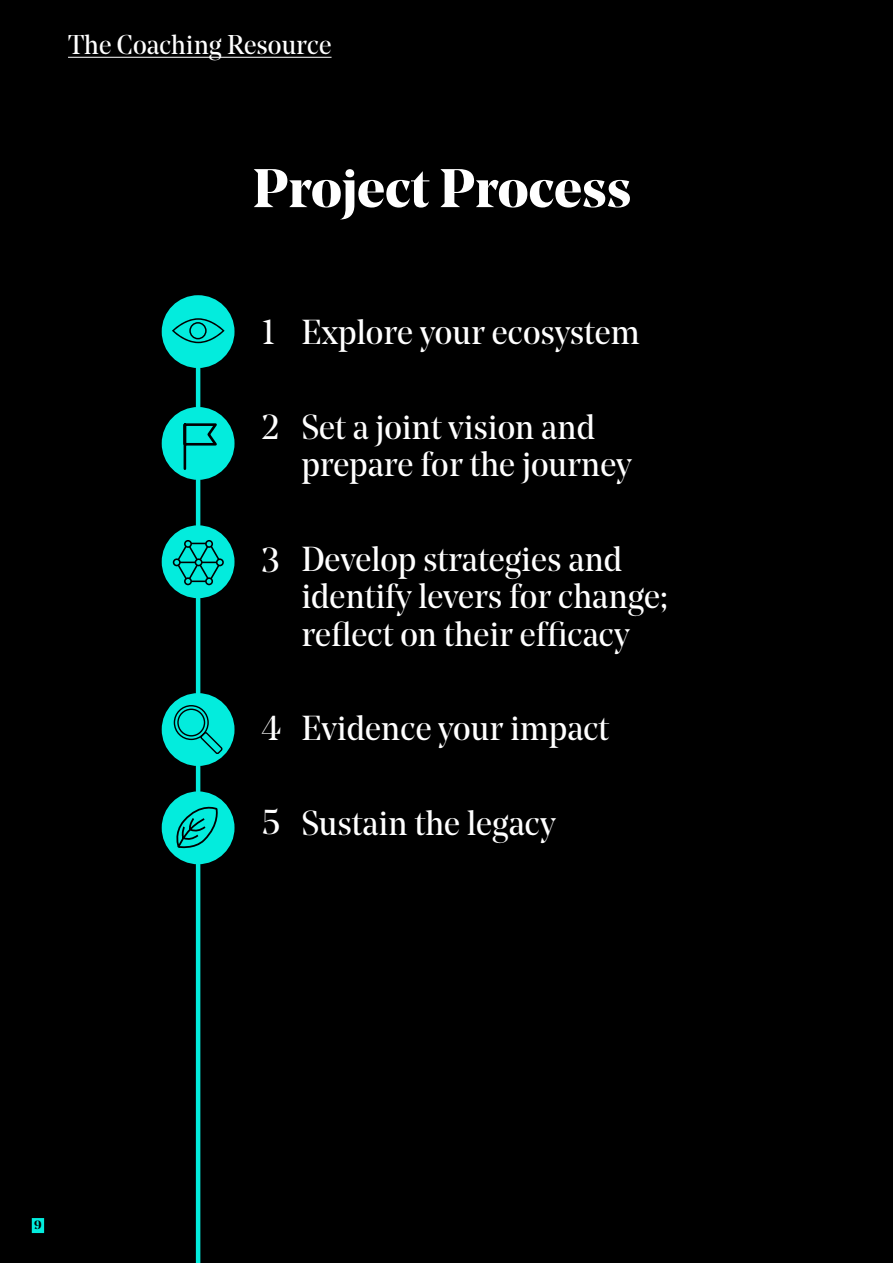
<style>
.page{position:relative;width:893px;height:1263px;background:#000}
.page>*{position:absolute;margin:0;border:0;box-sizing:border-box;transform-origin:0 0}
.t1{font:700 54.15px "Noe Display";color:#fff}
.t2{font:34.5px/37.5px "Noe Display";color:#fff}
.t3{font:27px "Noe Display";color:#fff}
.t4{font:700 12px "Noe Display";color:#000}
</style>
<div class="page">
<hr style="left:196px;top:318px;width:4px;height:945px;background:#03ecdd">
<hr style="left:68px;top:57px;width:264px;height:1px;background:#fff">
<div style="left:162px;top:791px;width:73px;height:73px;background:#03ecdd;border-radius:50%"></div>
<div style="left:162px;top:295px;width:73px;height:73px;background:#03ecdd;border-radius:50%"></div>
<div style="left:162px;top:693px;width:73px;height:73px;background:#03ecdd;border-radius:50%"></div>
<div style="left:162px;top:525px;width:73px;height:73px;background:#03ecdd;border-radius:50%"></div>
<div style="left:162px;top:407px;width:73px;height:73px;background:#03ecdd;border-radius:50%"></div>
<svg style="left:183px;top:423px;width:34px;height:47px"></svg>
<svg style="left:173px;top:800px;width:45px;height:49px"></svg>
<div style="left:184px;top:540px;width:8px;height:8px;border:2px solid #000;border-radius:50%"></div>
<div style="left:205px;top:540px;width:8px;height:8px;border:2px solid #000;border-radius:50%"></div>
<div style="left:184px;top:577px;width:8px;height:8px;border:2px solid #000;border-radius:50%"></div>
<div style="left:205px;top:577px;width:8px;height:8px;border:2px solid #000;border-radius:50%"></div>
<div style="left:216px;top:558px;width:8px;height:8px;border:2px solid #000;border-radius:50%"></div>
<svg style="left:174px;top:541px;width:49px;height:43px"></svg>
<div style="left:173px;top:558px;width:8px;height:8px;border:2px solid #000;border-radius:50%"></div>
<hr style="left:180px;top:562px;width:37px;height:1px;background:#000">
<div style="left:195px;top:559px;width:7px;height:6px;background:#03ecdd;border-radius:50%"></div>
<div style="left:195px;top:558px;width:8px;height:8px;border:2px solid #000;border-radius:50%"></div>
<svg style="left:172px;top:318px;width:53px;height:25px"></svg>
<svg style="left:173px;top:705px;width:50px;height:49px"></svg>
<div style="left:32px;top:1218px;width:12px;height:15px;background:#03ecdd"></div>
<p class="t3" style="left:68px;top:28px;width:265px">The Coaching Resource</p>
<h1 class="t1" style="left:253px;top:153px;width:380px">Project Process</h1>
<p class="t2" style="left:261px;top:313px;width:15px">1</p>
<p class="t2" style="left:301px;top:313px;width:340px">Explore your ecosystem</p>
<p class="t2" style="left:261px;top:408px;width:20px">2</p>
<p class="t2" style="left:301px;top:408px;width:332px">Set a joint vision and prepare for the journey</p>
<p class="t2" style="left:261px;top:540px;width:20px">3</p>
<p class="t2" style="left:301px;top:540px;width:368px">Develop strategies and identify levers for change; reflect on their efficacy</p>
<p class="t2" style="left:261px;top:708px;width:21px">4</p>
<p class="t2" style="left:301px;top:709px;width:309px">Evidence your impact</p>
<p class="t2" style="left:261px;top:803px;width:20px">5</p>
<p class="t2" style="left:301px;top:804px;width:255px">Sustain the legacy</p>
<p class="t4" style="left:34px;top:1216px;width:9px">9</p>
</div>
